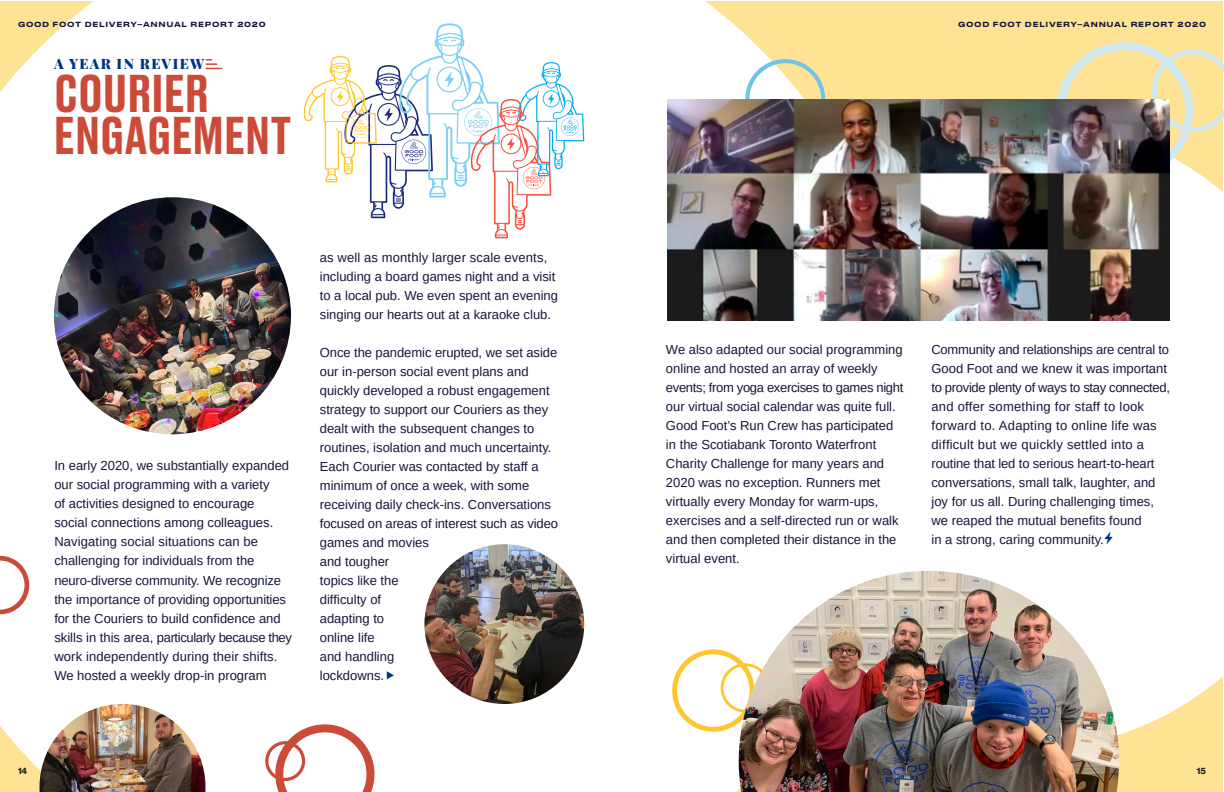
<style>
.page{position:relative;width:1224px;height:792px;background:#fff}
.page>*{position:absolute;margin:0;border:0;box-sizing:border-box;transform-origin:0 0}
.t1{font:500 50px/42px "Druk Text";color:#cc4a38}
.t2{font:900 14px "Playfair Display";letter-spacing:.1em;color:#003382}
.t3{font:13px/19px "Arimo";color:#141738}
.t4{font:700 9px "Neue Haas Display";color:#231f20}
.t5{font:500 7px "Druk Text Wide Web";letter-spacing:.1em;color:#141738}
</style>
<div class="page">
<div style="left:0;top:1px;width:1223px;height:791px;background:#ffe395"></div>
<div style="left:0;top:1px;width:826px;height:791px;background:#fff"></div>
<div style="left:702px;top:132px;width:521px;height:619px;background:#fff"></div>
<div style="left:1057px;top:42px;width:136px;height:137px;border:8px solid #d1e8f0;border-radius:50%"></div>
<svg style="left:1152px;top:50px;width:72px;height:82px"></svg>
<div style="left:672px;top:649px;width:82px;height:83px;border:5px solid #ffc72b;border-radius:50%"></div>
<div style="left:721px;top:663px;width:49px;height:50px;border:3px solid #ffc72b;border-radius:50%"></div>
<div style="left:745px;top:59px;width:80px;height:80px;border:4px solid #70c4e8;border-radius:50%"></div>
<svg style="left:275px;top:724px;width:99px;height:68px"></svg>
<div style="left:265px;top:741px;width:40px;height:40px;border:3px solid #cc4a38;border-radius:50%"></div>
<svg style="left:0;top:556px;width:29px;height:58px"></svg>
<svg style="left:303px;top:23px;width:281px;height:215px"></svg>
<svg style="left:1105px;top:532px;width:8px;height:12px"></svg>
<img style="left:54px;top:197px;width:237px;height:237px;border-radius:119px">
<img style="left:424px;top:544px;width:160px;height:160px;border-radius:80px">
<img style="left:739px;top:571px;width:380px;height:221px">
<img style="left:40px;top:704px;width:166px;height:88px">
<img style="left:667px;top:99px;width:503px;height:221px">
<svg style="left:206px;top:59px;width:16px;height:10px"></svg>
<svg style="left:387px;top:671px;width:7px;height:8px"></svg>
<p class="t5" style="left:18px;top:18px;width:249px">GOOD FOOT DELIVERY–ANNUAL REPORT 2020</p>
<p class="t5" style="left:958px;top:18px;width:249px">GOOD FOOT DELIVERY–ANNUAL REPORT 2020</p>
<p class="t2" style="left:54px;top:53px;width:152px">A YEAR IN REVIEW</p>
<p class="t1" style="left:54px;top:69px;width:240px">COURIER<br>ENGAGEMENT</p>
<p class="t3" style="left:54px;top:457px;width:239px">In early 2020, we substantially expanded our social programming with a variety<br>of activities designed to encourage<br>social connections among colleagues.<br>Navigating social situations can be challenging for individuals from the neuro-diverse community. We recognize the importance of providing opportunities for the Couriers to build confidence and skills in this area, particularly because they work independently during their shifts.<br>We hosted a weekly drop-in program</p>
<p class="t3" style="left:320px;top:248px;width:240px">as well as monthly larger scale events, including a board games night and a visit to a local pub. We even spent an evening singing our hearts out at a karaoke club.</p>
<p class="t3" style="left:320px;top:343px;width:240px">Once the pandemic erupted, we set aside our in-person social event plans and quickly developed a robust engagement strategy to support our Couriers as they dealt with the subsequent changes to routines, isolation and much uncertainty.<br>Each Courier was contacted by staff a minimum of once a week, with some receiving daily check-ins. Conversations focused on areas of interest such as video games and movies<br>and tougher<br>topics like the<br>difficulty of<br>adapting to<br>online life<br>and handling<br>lockdowns.</p>
<p class="t3" style="left:666px;top:340px;width:239px">We also adapted our social programming online and hosted an array of weekly events; from yoga exercises to games night our virtual social calendar was quite full.<br>Good Foot’s Run Crew has participated in the Scotiabank Toronto Waterfront Charity Challenge for many years and 2020 was no exception. Runners met virtually every Monday for warm-ups, exercises and a self-directed run or walk and then completed their distance in the virtual event.</p>
<p class="t3" style="left:931px;top:340px;width:240px">Community and relationships are central to Good Foot and we knew it was important to provide plenty of ways to stay connected, and offer something for staff to look forward to. Adapting to online life was difficult but we quickly settled into a routine that led to serious heart-to-heart conversations, small talk, laughter, and joy for us all. During challenging times, we reaped the mutual benefits found<br>in a strong, caring community.</p>
<p class="t4" style="left:18px;top:766px;width:11px">14</p>
<p class="t4" style="left:1197px;top:766px;width:11px">15</p>
</div>
